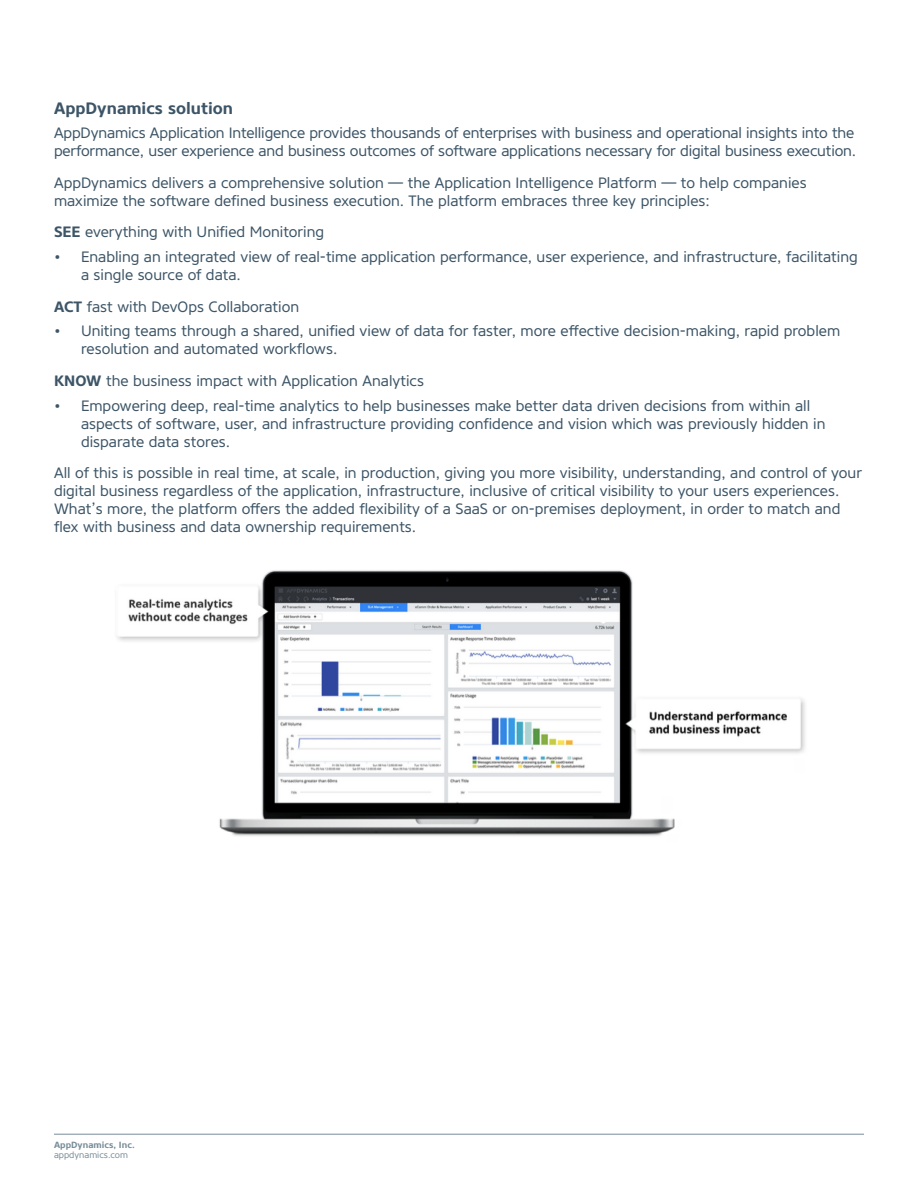
<style>
.page{position:relative;width:918px;height:1188px;background:#fff}
.page>*{position:absolute;margin:0;border:0;box-sizing:border-box;transform-origin:0 0}
.t1{font:700 16.5px "Core Sans NR65";color:#3d5567}
.t2{font:15px/18px "Core Sans NR45";color:#3d5567}
.t3{font:700 9px "Core Sans NR65";color:#788d99}
.t4{font:9px "Core Sans NR45";color:#788d99}
.s1{font-family:"Core Sans NR65";font-weight:700}
</style>
<div class="page">
<hr style="left:54px;top:1134px;width:810px;height:1px;background:#788d99">
<img style="left:117px;top:570px;width:688px;height:266px">
<p class="t1" style="left:54px;top:97px;width:181px">AppDynamics solution</p>
<p class="t2" style="left:54px;top:124px;width:804px">AppDynamics Application Intelligence provides thousands of enterprises with business and operational insights into the performance, user experience and business outcomes of software applications necessary for digital business execution.</p>
<p class="t2" style="left:54px;top:174px;width:754px">AppDynamics delivers a comprehensive solution — the Application Intelligence Platform — to help companies maximize the software defined business execution. The platform embraces three key principles:</p>
<p class="t2" style="left:54px;top:223px;width:272px"><span class="s1">SEE</span> everything with Unified Monitoring</p>
<p class="t2" style="left:81px;top:248px;width:778px;text-indent:-27px">• Enabling an integrated view of real-time application performance, user experience, and infrastructure, facilitating a single source of data.</p>
<p class="t2" style="left:54px;top:297px;width:247px"><span class="s1">ACT</span> fast with DevOps Collaboration</p>
<p class="t2" style="left:81px;top:322px;width:761px;text-indent:-27px">• Uniting teams through a shared, unified view of data for faster, more effective decision-making, rapid problem resolution and automated workflows.</p>
<p class="t2" style="left:54px;top:372px;width:372px"><span class="s1">KNOW</span> the business impact with Application Analytics</p>
<p class="t2" style="left:81px;top:396px;width:746px;text-indent:-27px">• Empowering deep, real-time analytics to help businesses make better data driven decisions from within all aspects of software, user, and infrastructure providing confidence and vision which was previously hidden in disparate data stores.</p>
<p class="t2" style="left:54px;top:464px;width:810px">All of this is possible in real time, at scale, in production, giving you more visibility, understanding, and control of your digital business regardless of the application, infrastructure, inclusive of critical visibility to your users experiences.<br>What’s more, the platform offers the added flexibility of a SaaS or on-premises deployment, in order to match and flex with business and data ownership requirements.</p>
<p class="t3" style="left:54px;top:1139px;width:82px">AppDynamics, Inc.</p>
<p class="t4" style="left:54px;top:1149px;width:76px">appdynamics.com</p>
</div>
